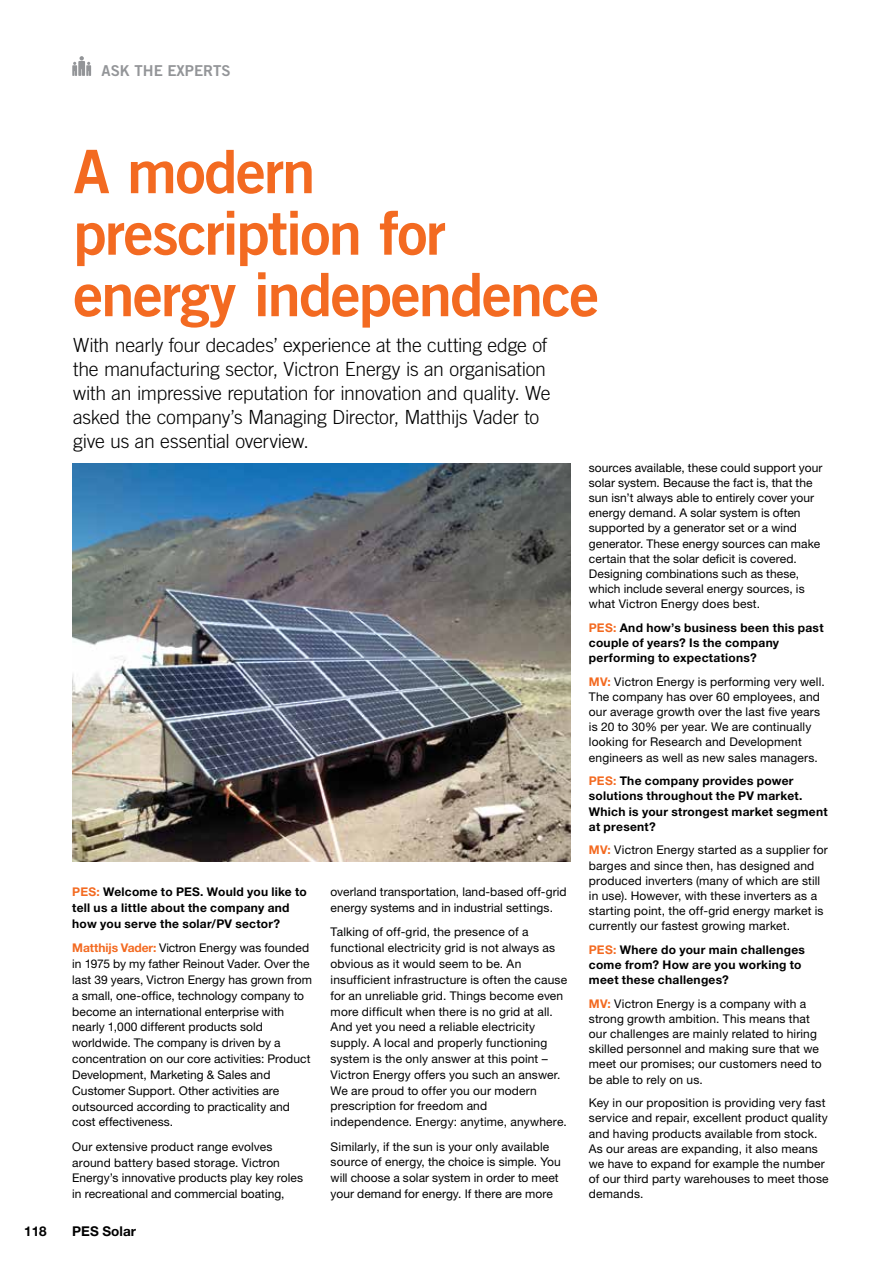
<style>
.page{position:relative;width:893px;height:1263px;background:#fff}
.page>*{position:absolute;margin:0;border:0;box-sizing:border-box;transform-origin:0 0}
.t1{font:60px/61.5px "Trade Gothic Bold Two";letter-spacing:-.03em;color:#f36a21}
.t2{font:300 19.5px/24px "Trade Gothic";letter-spacing:-.015em;color:#000}
.t3{font:15px "Trade Gothic Bold Two";color:#939598}
.t4{font:700 13.5px "Helvetica Neue LT Pro";color:#000}
.t5{font:12px/15.9px "Helvetica Neue LT Pro";letter-spacing:.01em;color:#000}
.t6{font:700 12px/15.1px "Helvetica Neue LT Pro";letter-spacing:.02em;color:#000}
.s1{color:#f36a21}
.s2{font-weight:700;color:#f36a21}
</style>
<div class="page">
<img style="left:73px;top:463px;width:497px;height:398px">
<svg style="left:72px;top:56px;width:19px;height:20px"></svg>
<p class="t3" style="left:102px;top:61px;width:130px">ASK THE EXPERTS</p>
<h1 class="t1" style="left:73px;top:140px;width:528px">A modern prescription for energy independence</h1>
<p class="t2" style="left:73px;top:332px;width:479px">With nearly four decades’ experience at the cutting edge of the manufacturing sector, Victron Energy is an organisation with an impressive reputation for innovation and quality. We asked the company’s Managing Director, Matthijs Vader to give us an essential overview.</p>
<p class="t6" style="left:72px;top:884px;width:236px;line-height:15.9px"><span class="s1">PES:</span> Welcome to PES. Would you like to tell us a little about the company and how you serve the solar/PV sector?</p>
<p class="t5" style="left:72px;top:940px;width:241px"><span class="s2">Matthijs Vader:</span> Victron Energy was founded in 1975 by my father Reinout Vader. Over the last 39 years, Victron Energy has grown from a small, one-office, technology company to become an international enterprise with nearly 1,000 different products sold worldwide. The company is driven by a concentration on our core activities: Product Development, Marketing &amp; Sales and Customer Support. Other activities are outsourced according to practicality and cost effectiveness.</p>
<p class="t5" style="left:72px;top:1138px;width:232px">Our extensive product range evolves around battery based storage. Victron Energy’s innovative products play key roles in recreational and commercial boating,</p>
<p class="t4" style="left:24px;top:1223px;width:24px">118</p>
<p class="t4" style="left:72px;top:1223px;width:65px">PES Solar</p>
<p class="t5" style="left:331px;top:884px;width:237px">overland transportation, land-based off-grid energy systems and in industrial settings.</p>
<p class="t5" style="left:331px;top:924px;width:238px">Talking of off-grid, the presence of a functional electricity grid is not always as obvious as it would seem to be. An insufficient infrastructure is often the cause for an unreliable grid. Things become even more difficult when there is no grid at all.<br>And yet you need a reliable electricity supply. A local and properly functioning system is the only answer at this point – Victron Energy offers you such an answer.<br>We are proud to offer you our modern prescription for freedom and independence. Energy: anytime, anywhere.</p>
<p class="t5" style="left:331px;top:1138px;width:232px">Similarly, if the sun is your only available source of energy, the choice is simple. You will choose a solar system in order to meet your demand for energy. If there are more</p>
<p class="t5" style="left:589px;top:460px;width:235px;line-height:15.1px">sources available, these could support your solar system. Because the fact is, that the sun isn’t always able to entirely cover your energy demand. A solar system is often supported by a generator set or a wind generator. These energy sources can make certain that the solar deficit is covered.<br>Designing combinations such as these, which include several energy sources, is what Victron Energy does best.</p>
<p class="t6" style="left:589px;top:620px;width:236px"><span class="s1">PES:</span> And how’s business been this past couple of years? Is the company performing to expectations?</p>
<p class="t5" style="left:589px;top:674px;width:237px;line-height:15.1px"><span class="s2">MV:</span> Victron Energy is performing very well.<br>The company has over 60 employees, and our average growth over the last five years is 20 to 30% per year. We are continually looking for Research and Development engineers as well as new sales managers.</p>
<p class="t6" style="left:589px;top:773px;width:240px"><span class="s1">PES:</span> The company provides power solutions throughout the PV market.<br>Which is your strongest market segment at present?</p>
<p class="t5" style="left:589px;top:842px;width:240px;line-height:15.1px"><span class="s2">MV:</span> Victron Energy started as a supplier for barges and since then, has designed and produced inverters (many of which are still in use). However, with these inverters as a starting point, the off-grid energy market is currently our fastest growing market.</p>
<p class="t6" style="left:589px;top:942px;width:218px"><span class="s1">PES:</span> Where do your main challenges come from? How are you working to meet these challenges?</p>
<p class="t5" style="left:589px;top:996px;width:234px;line-height:15.1px"><span class="s2">MV:</span> Victron Energy is a company with a strong growth ambition. This means that our challenges are mainly related to hiring skilled personnel and making sure that we meet our promises; our customers need to be able to rely on us.</p>
<p class="t5" style="left:589px;top:1095px;width:241px;line-height:15.1px">Key in our proposition is providing very fast service and repair, excellent product quality and having products available from stock.<br>As our areas are expanding, it also means we have to expand for example the number of our third party warehouses to meet those demands.</p>
</div>
